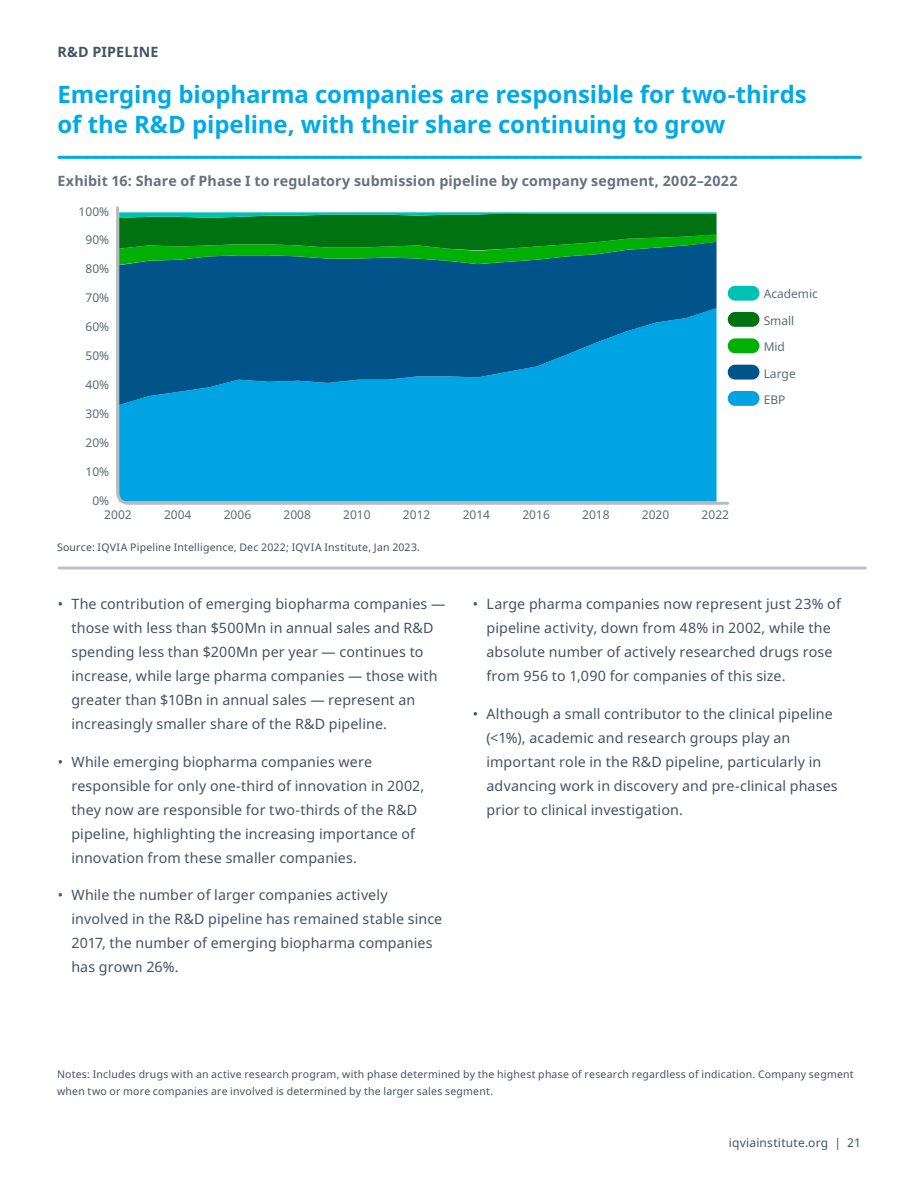
<style>
.page{position:relative;width:918px;height:1188px;background:#fff}
.page>*{position:absolute;margin:0;border:0;box-sizing:border-box;transform-origin:0 0}
.t1{font:700 24px/30px "Noto Sans";letter-spacing:-.005em;color:#00aae7}
.t2{font:14.25px/24px "Noto Sans";letter-spacing:.01em;color:#435465}
.t3{font:700 14.25px "Noto Sans";letter-spacing:.01em;color:#68707f}
.t4{font:700 14.25px "Noto Sans";letter-spacing:.02em;color:#435465}
.t5{font:12px "Noto Sans";color:#5b6c72}
.t6{font:12px "Noto Sans";letter-spacing:.015em;color:#435465}
.t7{font:10.5px/16.5px "Noto Sans";letter-spacing:.02em;color:#435465}
</style>
<div class="page">
<hr style="left:59px;top:567px;width:807px;height:3px;background:#c0c1c7">
<svg style="left:68px;top:156px;width:792px;height:3px"></svg>
<div style="left:728px;top:312px;width:31px;height:15px;background:#007212;border-radius:7px"></div>
<div style="left:728px;top:365px;width:31px;height:15px;background:#00548a;border-radius:7px"></div>
<div style="left:728px;top:338px;width:31px;height:15px;background:#00b103;border-radius:7px"></div>
<div style="left:728px;top:286px;width:31px;height:15px;background:#00c1b4;border-radius:7px"></div>
<div style="left:728px;top:391px;width:31px;height:15px;background:#00a4e3;border-radius:7px"></div>
<svg style="left:116px;top:206px;width:615px;height:299px"></svg>
<p class="t4" style="left:57px;top:42px;width:103px">R&amp;D PIPELINE</p>
<h1 class="t1" style="left:57px;top:80px;width:751px">Emerging biopharma companies are responsible for two-thirds of the R&amp;D pipeline, with their share continuing to grow</h1>
<p class="t3" style="left:57px;top:171px;width:682px">Exhibit 16: Share of Phase I to regulatory submission pipeline by company segment, 2002–2022</p>
<p class="t5" style="left:79px;top:203px;width:32px">100%</p>
<p class="t5" style="left:85px;top:232px;width:25px">90%</p>
<p class="t5" style="left:85px;top:261px;width:25px">80%</p>
<p class="t5" style="left:85px;top:289px;width:25px">70%</p>
<p class="t5" style="left:85px;top:318px;width:25px">60%</p>
<p class="t5" style="left:85px;top:347px;width:25px">50%</p>
<p class="t5" style="left:85px;top:376px;width:25px">40%</p>
<p class="t5" style="left:85px;top:405px;width:25px">30%</p>
<p class="t5" style="left:85px;top:434px;width:25px">20%</p>
<p class="t5" style="left:85px;top:463px;width:25px">10%</p>
<p class="t5" style="left:92px;top:492px;width:18px">0%</p>
<p class="t5" style="left:104px;top:507px;width:29px">2002</p>
<p class="t5" style="left:164px;top:507px;width:29px">2004</p>
<p class="t5" style="left:224px;top:507px;width:29px">2006</p>
<p class="t5" style="left:283px;top:507px;width:29px">2008</p>
<p class="t5" style="left:343px;top:507px;width:29px">2010</p>
<p class="t5" style="left:403px;top:507px;width:29px">2012</p>
<p class="t5" style="left:463px;top:507px;width:29px">2014</p>
<p class="t5" style="left:522px;top:507px;width:29px">2016</p>
<p class="t5" style="left:582px;top:507px;width:29px">2018</p>
<p class="t5" style="left:642px;top:507px;width:29px">2020</p>
<p class="t5" style="left:702px;top:507px;width:29px">2022</p>
<p class="t7" style="left:57px;top:539px;width:365px">Source: IQVIA Pipeline Intelligence, Dec 2022; IQVIA Institute, Jan 2023.</p>
<p class="t5" style="left:764px;top:286px;width:56px">Academic</p>
<p class="t5" style="left:764px;top:312px;width:32px">Small</p>
<p class="t5" style="left:764px;top:339px;width:23px">Mid</p>
<p class="t5" style="left:764px;top:365px;width:34px">Large</p>
<p class="t5" style="left:764px;top:391px;width:23px">EBP</p>
<p class="t2" style="left:71px;top:592px;width:375px;text-indent:-13px">• The contribution of emerging biopharma companies — those with less than $500Mn in annual sales and R&amp;D spending less than $200Mn per year — continues to increase, while large pharma companies — those with greater than $10Bn in annual sales — represent an increasingly smaller share of the R&amp;D pipeline.</p>
<p class="t2" style="left:71px;top:750px;width:355px;text-indent:-13px">• While emerging biopharma companies were responsible for only one-third of innovation in 2002, they now are responsible for two-thirds of the R&amp;D pipeline, highlighting the increasing importance of innovation from these smaller companies.</p>
<p class="t2" style="left:71px;top:883px;width:372px;text-indent:-13px">• While the number of larger companies actively involved in the R&amp;D pipeline has remained stable since 2017, the number of emerging biopharma companies has grown 26%.</p>
<p class="t2" style="left:486px;top:592px;width:356px;text-indent:-13px">• Large pharma companies now represent just 23% of pipeline activity, down from 48% in 2002, while the absolute number of actively researched drugs rose from 956 to 1,090 for companies of this size.</p>
<p class="t2" style="left:486px;top:702px;width:353px;text-indent:-13px">• Although a small contributor to the clinical pipeline (&lt;1%), academic and research groups play an important role in the R&amp;D pipeline, particularly in advancing work in discovery and pre-clinical phases prior to clinical investigation.</p>
<p class="t7" style="left:57px;top:1067px;width:798px">Notes: Includes drugs with an active research program, with phase determined by the highest phase of research regardless of indication. Company segment when two or more companies are involved is determined by the larger sales segment.</p>
<p class="t6" style="left:729px;top:1134px;width:134px">iqviainstitute.org | 21</p>
</div>
